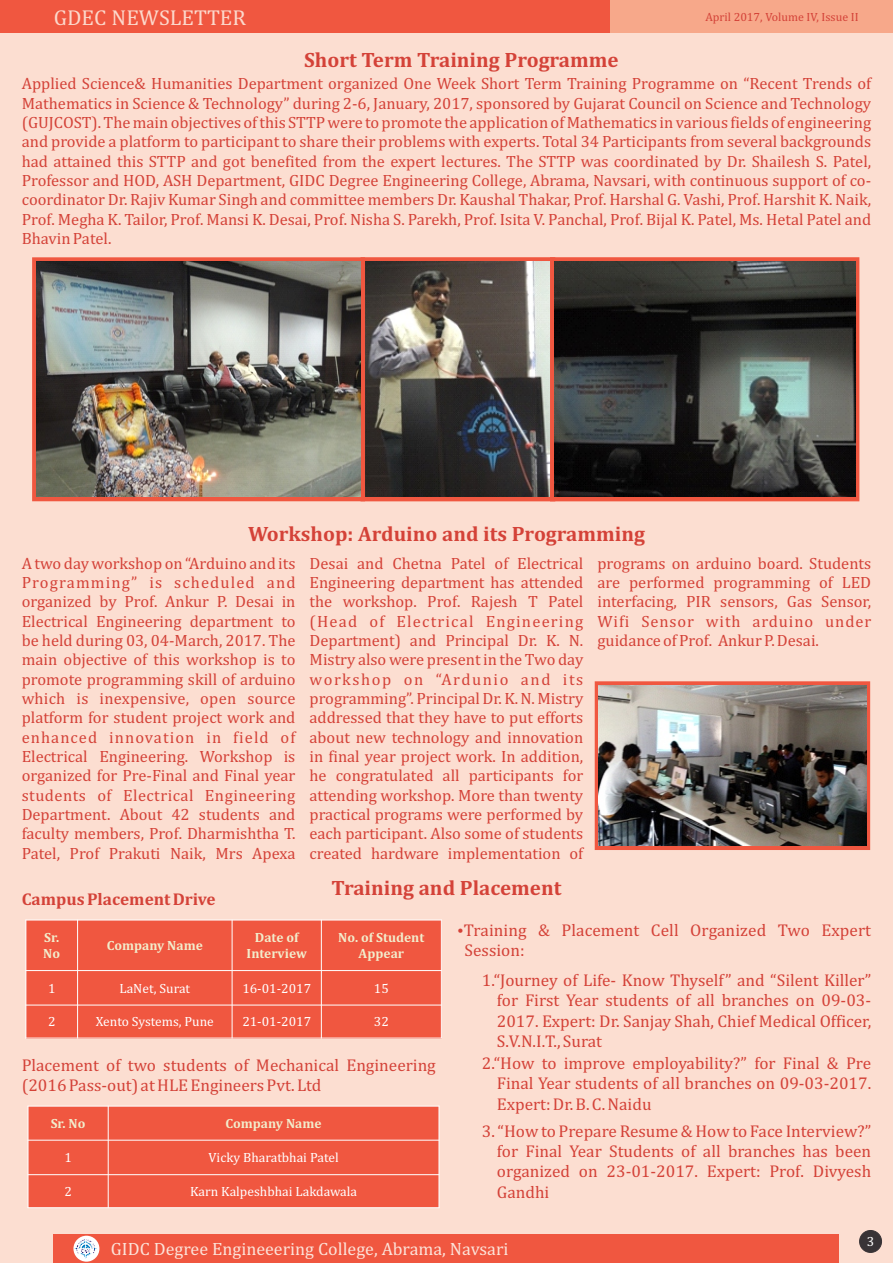
<style>
.page{position:relative;width:893px;height:1263px;background:#fff}
.page>*{position:absolute;margin:0;border:0;box-sizing:border-box;transform-origin:0 0}
.t1{font:21.75px "Cambria";color:#fcd9cc}
.t2{font:700 21px "Cambria";color:#d44238}
.t3{font:18px "Cambria";color:#fce3d9}
.t4{font:17.25px/20.2px "Cambria";color:#d44238}
.t5{font:700 17.25px "Cambria";color:#d44238}
.t6{font:16.5px/19.4px "Cambria";color:#d44238;text-align:justify}
.t7{font:13.5px "Cambria";color:#fff}
.t8{font:700 13.5px/15.9px "Cambria";color:#f2edcc;text-align:center}
.t9{font:12px "Cambria";color:#d44238}
</style>
<div class="page">
<div style="left:0;top:15px;width:893px;height:1248px;background:#fcded1"></div>
<div style="left:0;top:0;width:611px;height:33px;background:#f05740"></div>
<div style="left:611px;top:0;width:282px;height:33px;background:#f7a88a"></div>
<div style="left:53px;top:1234px;width:786px;height:29px;background:#f05740"></div>
<svg style="left:73px;top:1236px;width:26px;height:26px"></svg>
<img style="left:75px;top:1237px;width:23px;height:23px">
<div style="left:859px;top:1230px;width:23px;height:22px;background:#383336;border:1px solid #383336;border-radius:50%"></div>
<div style="left:360px;top:258px;width:196px;height:242px;border:7px solid #f05740"></div>
<img style="left:365px;top:262px;width:185px;height:235px">
<div style="left:32px;top:257px;width:333px;height:244px;border:9px solid #f05740"></div>
<img style="left:36px;top:262px;width:325px;height:235px">
<div style="left:550px;top:257px;width:310px;height:244px;border:9px solid #f05740"></div>
<img style="left:555px;top:262px;width:300px;height:235px">
<div style="left:26px;top:920px;width:415px;height:118px;background:#f05740"></div>
<hr style="left:25px;top:919px;width:1px;height:119px;background:#fff">
<hr style="left:77px;top:919px;width:1px;height:119px;background:#fff">
<hr style="left:232px;top:919px;width:1px;height:119px;background:#fff">
<hr style="left:321px;top:919px;width:1px;height:119px;background:#fff">
<hr style="left:441px;top:919px;width:1px;height:119px;background:#fff">
<hr style="left:25px;top:1038px;width:417px;height:1px;background:#fff">
<hr style="left:25px;top:1005px;width:417px;height:1px;background:#fff">
<hr style="left:25px;top:970px;width:417px;height:1px;background:#fff">
<hr style="left:25px;top:919px;width:417px;height:1px;background:#fff">
<div style="left:28px;top:1106px;width:411px;height:102px;background:#f05740"></div>
<hr style="left:28px;top:1106px;width:1px;height:102px;background:#fff">
<hr style="left:108px;top:1106px;width:1px;height:102px;background:#fff">
<hr style="left:439px;top:1106px;width:1px;height:102px;background:#fff">
<hr style="left:28px;top:1207px;width:411px;height:1px;background:#fff">
<hr style="left:28px;top:1174px;width:411px;height:1px;background:#fff">
<hr style="left:28px;top:1140px;width:411px;height:1px;background:#fff">
<hr style="left:28px;top:1106px;width:411px;height:1px;background:#fff">
<div style="left:594px;top:681px;width:276px;height:169px;border:8px solid #f05740"></div>
<img style="left:599px;top:685px;width:267px;height:161px">
<h1 class="t1" style="left:54px;top:8px;width:194px">GDEC NEWSLETTER</h1>
<p class="t9" style="left:705px;top:11px;width:155px">April 2017, Volume IV, Issue II</p>
<p class="t2" style="left:304px;top:51px;width:316px">Short Term Training Programme</p>
<p class="t6" style="left:22px;top:75px;width:851px">Applied Science&amp; Humanities Department organized One Week Short Term Training Programme on “Recent Trends of Mathematics in Science &amp; Technology” during 2-6, January, 2017, sponsored by Gujarat Council on Science and Technology (GUJCOST). The main objectives of this STTP were to promote the application of Mathematics in various fields of engineering and provide a platform to participant to share their problems with experts. Total 34 Participants from several backgrounds had attained this STTP and got benefited from the expert lectures. The STTP was coordinated by Dr. Shailesh S. Patel, Professor and HOD, ASH Department, GIDC Degree Engineering College, Abrama, Navsari, with continuous support of co&shy;coordinator Dr. Rajiv Kumar Singh and committee members Dr. Kaushal Thakar, Prof. Harshal G. Vashi, Prof. Harshit K. Naik, Prof. Megha K. Tailor, Prof. Mansi K. Desai, Prof. Nisha S. Parekh, Prof. Isita V. Panchal, Prof. Bijal K. Patel, Ms. Hetal Patel and Bhavin Patel.</p>
<p class="t2" style="left:248px;top:525px;width:398px">Workshop: Arduino and its Programming</p>
<p class="t6" style="left:22px;top:554px;width:851px;text-align:left">A two day workshop on “Arduino and its Desai and Chetna Patel of Electrical programs on arduino board. Students Programming” is scheduled and Engineering department has attended are performed programming of LED organized by Prof. Ankur P. Desai in the workshop. Prof. Rajesh T Patel interfacing, PIR sensors, Gas Sensor, Electrical Engineering department to (Head of Electrical Engineering Wifi Sensor with arduino under be held during 03, 04-March, 2017. The Department) and Principal Dr. K. N. guidance of Prof. Ankur P. Desai.<br>main objective of this workshop is to Mistry also were present in the Two day<br>promote programming skill of arduino workshop on “Ardunio and its<br>which is inexpensive, open source programming”. Principal Dr. K. N. Mistry<br>platform for student project work and addressed that they have to put efforts<br>enhanced innovation in field of about new technology and innovation<br>Electrical Engineering. Workshop is in final year project work. In addition,<br>organized for Pre-Final and Final year he congratulated all participants for<br>students of Electrical Engineering attending workshop. More than twenty<br>Department. About 42 students and practical programs were performed by<br>faculty members, Prof. Dharmishtha T. each participant. Also some of students<br>Patel, Prof Prakuti Naik, Mrs Apexa created hardware implementation of</p>
<p class="t5" style="left:22px;top:892px;width:195px">Campus Placement Drive</p>
<p class="t2" style="left:331px;top:879px;width:232px">Training and Placement</p>
<p class="t8" style="left:43px;top:930px;width:18px;text-align:left">Sr.<br>No</p>
<p class="t8" style="left:107px;top:938px;width:98px">Company Name</p>
<p class="t8" style="left:247px;top:930px;width:62px">Date of<br>Interview</p>
<p class="t8" style="left:338px;top:930px;width:88px">No. of Student<br>Appear</p>
<p class="t7" style="left:48px;top:982px;width:9px">1</p>
<p class="t7" style="left:119px;top:982px;width:72px">LaNet, Surat</p>
<p class="t7" style="left:242px;top:982px;width:70px">16-01-2017</p>
<p class="t7" style="left:374px;top:982px;width:16px">15</p>
<p class="t7" style="left:48px;top:1016px;width:9px">2</p>
<p class="t7" style="left:96px;top:1016px;width:120px">Xento Systems, Pune</p>
<p class="t7" style="left:242px;top:1016px;width:70px">21-01-2017</p>
<p class="t7" style="left:374px;top:1016px;width:16px">32</p>
<p class="t4" style="left:464px;top:921px;width:409px">Training &amp; Placement Cell Organized Two Expert<br>Session:</p>
<p class="t4" style="left:497px;top:971px;width:376px;text-align:justify;text-indent:-15px">1.“Journey of Life- Know Thyself” and “Silent Killer” for First Year students of all branches on 09-03- 2017. Expert: Dr. Sanjay Shah, Chief Medical Officer, S.V.N.I.T., Surat</p>
<p class="t4" style="left:22px;top:1056px;width:416px">Placement of two students of Mechanical Engineering</p>
<p class="t4" style="left:482px;top:1054px;width:391px">2.“How to improve employability?” for Final &amp; Pre</p>
<p class="t4" style="left:22px;top:1076px;width:301px">(2016 Pass-out) at HLE Engineers Pvt. Ltd</p>
<p class="t4" style="left:497px;top:1074px;width:376px">Final Year students of all branches on 09-03-2017.<br>Expert: Dr. B. C. Naidu</p>
<p class="t4" style="left:497px;top:1122px;width:376px;text-align:justify;text-indent:-15px">3. “How to Prepare Resume &amp; How to Face Interview?” for Final Year Students of all branches has been organized on 23-01-2017. Expert: Prof. Divyesh Gandhi</p>
<p class="t8" style="left:51px;top:1116px;width:36px">Sr. No</p>
<p class="t8" style="left:226px;top:1116px;width:98px">Company Name</p>
<p class="t7" style="left:64px;top:1152px;width:9px">1</p>
<p class="t7" style="left:208px;top:1152px;width:132px">Vicky Bharatbhai Patel</p>
<p class="t7" style="left:64px;top:1185px;width:9px">2</p>
<p class="t7" style="left:190px;top:1185px;width:169px">Karn Kalpeshbhai Lakdawala</p>
<p class="t3" style="left:111px;top:1241px;width:399px">GIDC Degree Engineeering College, Abrama, Navsari</p>
<p class="t7" style="left:867px;top:1235px;width:9px">3</p>
</div>
